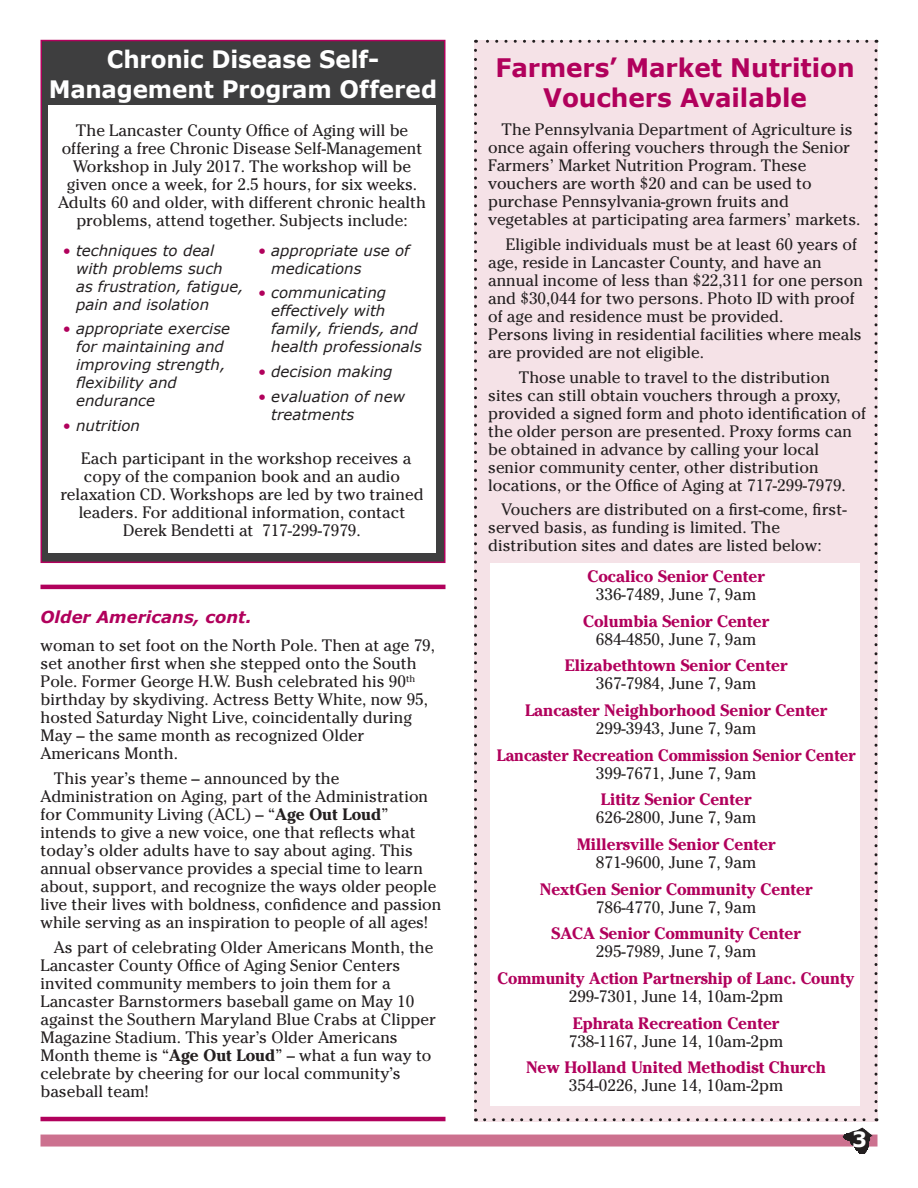
<style>
.page{position:relative;width:918px;height:1188px;background:#fff}
.page>*{position:absolute;margin:0;border:0;box-sizing:border-box;transform-origin:0 0}
.t1{font:700 25.5px/30px "Verdana";letter-spacing:-.005em;color:#b1015c;text-align:center}
.t2{font:700 24px/30px "Verdana";letter-spacing:-.005em;color:#fff;text-align:center;scale:.96 1}
.t3{font:700 21px "Verdana";color:#fff}
.t4{font:16.5px/18px "Cheltenham";color:#231f20}
.t5{font:700 16.5px "Cheltenham";color:#b1015c}
.t6{font:700 16.5px "Cheltenham";color:#b1015c;scale:.96 1}
.t7{font:italic 700 16.5px "Verdana";color:#b1015c}
.t8{font:italic 15px/18px "Verdana";color:#231f20}
.s1{color:#b1015c}
.s2{font-weight:700}
</style>
<div class="page">
<div style="left:474px;top:40px;width:404px;height:1081px;background:#f5e2e7"></div>
<svg style="left:474px;top:50px;width:3px;height:1071px"></svg>
<svg style="left:485px;top:1118px;width:392px;height:3px"></svg>
<svg style="left:874px;top:40px;width:4px;height:1071px"></svg>
<svg style="left:476px;top:40px;width:391px;height:3px"></svg>
<div style="left:40px;top:1135px;width:838px;height:12px;background:#cc718f"></div>
<svg style="left:844px;top:1128px;width:28px;height:26px"></svg>
<hr style="left:40px;top:1117px;width:406px;height:4px;background:#b1015c">
<div style="left:41px;top:41px;width:404px;height:521px;background:#3e3e3f"></div>
<div style="left:40px;top:40px;width:406px;height:523px;border:2px solid #b1015c"></div>
<div style="left:49px;top:106px;width:387px;height:447px;background:#fff"></div>
<div style="left:490px;top:563px;width:370px;height:543px;background:#fff"></div>
<hr style="left:40px;top:585px;width:406px;height:4px;background:#b1015c">
<h2 class="t2" style="left:49px;top:44px;width:406px">Chronic Disease Self-<br>Management Program Offered</h2>
<p class="t4" style="left:58px;top:121px;width:369px;text-align:center">The Lancaster County Office of Aging will be offering a free Chronic Disease Self-Management Workshop in July 2017 . The workshop will be given once a week, for 2 .5 hours, for six weeks .<br>Adults 60 and older, with different chronic health problems, attend together . Subjects include:</p>
<p class="t8" style="left:76px;top:241px;width:169px;text-indent:-13px"><span class="s1">•</span> techniques to deal with problems such<br>as frustration, fatigue, pain and isolation</p>
<p class="t8" style="left:76px;top:320px;width:156px;text-indent:-13px"><span class="s1">•</span> appropriate exercise for maintaining and improving strength, flexibility and endurance</p>
<p class="t8" style="left:63px;top:417px;width:79px"><span class="s1">•</span> nutrition</p>
<p class="t8" style="left:271px;top:241px;width:140px;text-indent:-14px"><span class="s1">•</span> appropriate use of medications</p>
<p class="t8" style="left:271px;top:284px;width:152px;text-indent:-14px"><span class="s1">•</span> communicating effectively with family, friends, and health professionals</p>
<p class="t8" style="left:258px;top:363px;width:136px"><span class="s1">•</span> decision making</p>
<p class="t8" style="left:271px;top:388px;width:135px;text-indent:-14px"><span class="s1">•</span> evaluation of new treatments</p>
<p class="t4" style="left:60px;top:450px;width:365px;text-align:center">Each participant in the workshop receives a copy of the companion book and an audio relaxation CD . Workshops are led by two trained leaders . For additional information, contact Derek Bendetti at 717-299-7979 .</p>
<p class="t7" style="left:40px;top:606px;width:213px">Older Americans, cont.</p>
<p class="t4" style="left:40px;top:636px;width:396px">woman to set foot on the North Pole . Then at age 79, set another first when she stepped onto the South Pole . Former George H .W . Bush celebrated his 90<sup>th </sup>birthday by skydiving . Actress Betty White, now 95, hosted Saturday Night Live, coincidentally during May – the same month as recognized Older Americans Month .</p>
<p class="t4" style="left:40px;top:769px;width:402px;text-indent:13px">This year’s theme – announced by the Administration on Aging, part of the Administration for Community Living (ACL) – “<span class="s2">Age Out Loud</span>” intends to give a new voice, one that reflects what today’s older adults have to say about aging . This annual observance provides a special time to learn about, support, and recognize the ways older people live their lives with boldness, confidence and passion while serving as an inspiration to people of all ages!</p>
<p class="t4" style="left:40px;top:938px;width:397px;text-indent:13px">As part of celebrating Older Americans Month, the Lancaster County Office of Aging Senior Centers invited community members to join them for a Lancaster Barnstormers baseball game on May 10 against the Southern Maryland Blue Crabs at Clipper Magazine Stadium . This year’s Older Americans Month theme is “<span class="s2">Age Out Loud</span>” – what a fun way to celebrate by cheering for our local community’s baseball team!</p>
<h1 class="t1" style="left:495px;top:53px;width:361px">Farmers’ Market Nutrition<br>Vouchers Available</h1>
<p class="t4" style="left:488px;top:120px;width:374px;text-indent:13px">The Pennsylvania Department of Agriculture is once again offering vouchers through the Senior Farmers’ Market Nutrition Program . These vouchers are worth $20 and can be used to purchase Pennsylvania-grown fruits and vegetables at participating area farmers’ markets .</p>
<p class="t4" style="left:488px;top:235px;width:376px;text-indent:18px">Eligible individuals must be at least 60 years of age, reside in Lancaster County, and have an annual income of less than $22,311 for one person and $30,044 for two persons . Photo ID with proof of age and residence must be provided .<br>Persons living in residential facilities where meals are provided are not eligible .</p>
<p class="t4" style="left:488px;top:368px;width:379px;text-indent:31px">Those unable to travel to the distribution sites can still obtain vouchers through a proxy, provided a signed form and photo identification of the older person are presented . Proxy forms can be obtained in advance by calling your local senior community center, other distribution locations, or the Office of Aging at 717-299-7979 .</p>
<p class="t4" style="left:488px;top:501px;width:360px;text-indent:13px">Vouchers are distributed on a first-come, first&shy;served basis, as funding is limited . The distribution sites and dates are listed below:</p>
<p class="t5" style="left:587px;top:567px;width:179px">Cocalico Senior Center</p>
<p class="t4" style="left:596px;top:586px;width:162px">336-7489, June 7, 9am</p>
<p class="t5" style="left:583px;top:611px;width:187px">Columbia Senior Center</p>
<p class="t4" style="left:596px;top:630px;width:162px">684-4850, June 7, 9am</p>
<p class="t5" style="left:565px;top:656px;width:224px">Elizabethtown Senior Center</p>
<p class="t4" style="left:596px;top:675px;width:162px">367-7984, June 7, 9am</p>
<p class="t5" style="left:525px;top:700px;width:304px">Lancaster Neighborhood Senior Center</p>
<p class="t4" style="left:596px;top:720px;width:162px">299-3943, June 7, 9am</p>
<p class="t6" style="left:497px;top:745px;width:375px">Lancaster Recreation Commission Senior Center</p>
<p class="t4" style="left:596px;top:764px;width:162px">399-7671, June 7, 9am</p>
<p class="t5" style="left:601px;top:790px;width:152px">Lititz Senior Center</p>
<p class="t4" style="left:596px;top:809px;width:162px">626-2800, June 7, 9am</p>
<p class="t5" style="left:577px;top:834px;width:200px">Millersville Senior Center</p>
<p class="t4" style="left:596px;top:853px;width:162px">871-9600, June 7, 9am</p>
<p class="t5" style="left:540px;top:879px;width:274px">NextGen Senior Community Center</p>
<p class="t4" style="left:596px;top:898px;width:162px">786-4770, June 7, 9am</p>
<p class="t5" style="left:552px;top:924px;width:251px">SACA Senior Community Center</p>
<p class="t4" style="left:596px;top:943px;width:162px">295-7989, June 7, 9am</p>
<p class="t5" style="left:498px;top:968px;width:358px">Community Action Partnership of Lanc. County</p>
<p class="t4" style="left:569px;top:987px;width:216px">299-7301, June 14, 10am-2pm</p>
<p class="t5" style="left:573px;top:1013px;width:208px">Ephrata Recreation Center</p>
<p class="t4" style="left:569px;top:1032px;width:216px">738-1167, June 14, 10am-2pm</p>
<p class="t5" style="left:526px;top:1058px;width:302px">New Holland United Methodist Church</p>
<p class="t4" style="left:569px;top:1077px;width:216px">354-0226, June 14, 10am-2pm</p>
<p class="t3" style="left:852px;top:1125px;width:16px">3</p>
</div>
